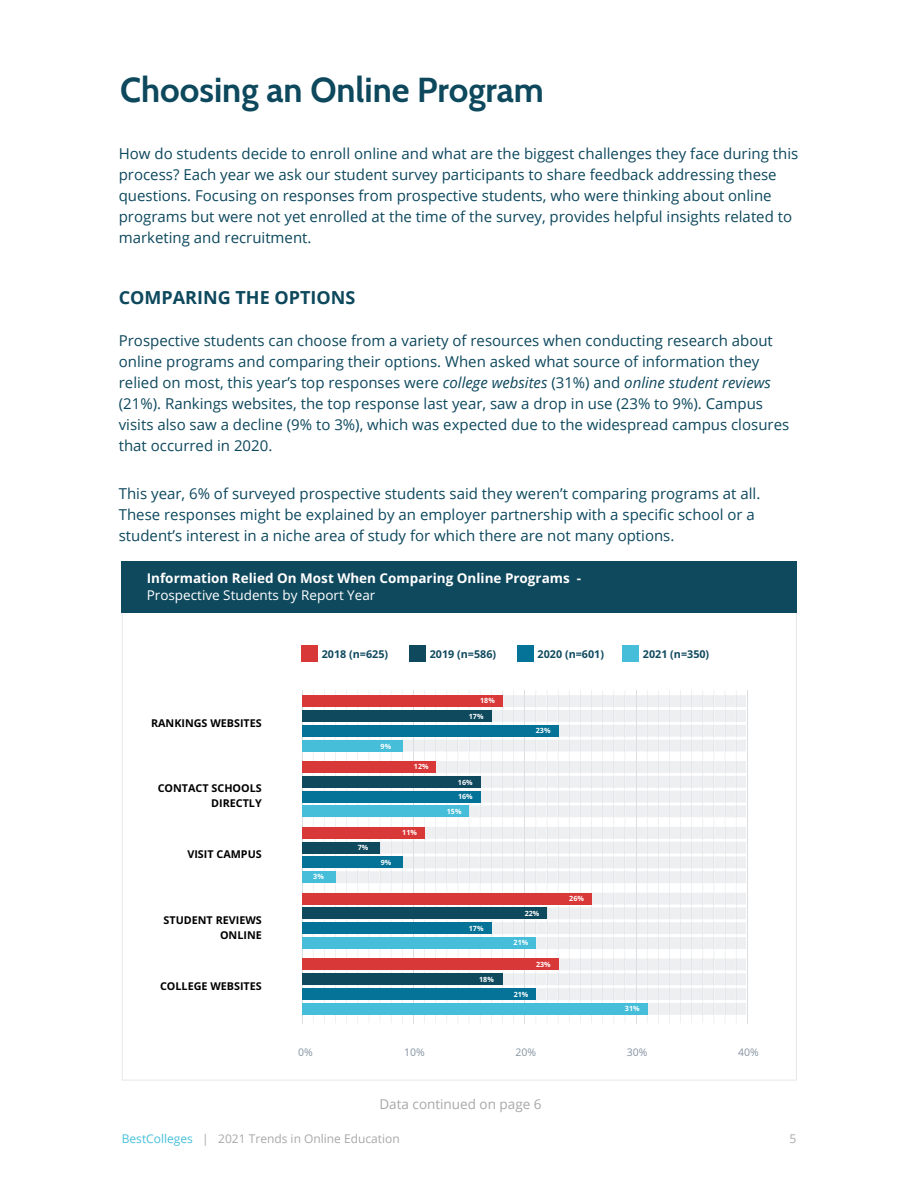
<style>
.page{position:relative;width:918px;height:1188px;background:#fff}
.page>*{position:absolute;margin:0;border:0;box-sizing:border-box;transform-origin:0 0}
.t1{font:700 34.5px "Cabin";color:#0d485d}
.t2{font:700 18px "Open Sans";color:#0d485d}
.t3{font:15px/21px "Open Sans";color:#0d485d}
.t4{font:700 13.5px "Open Sans";color:#fff}
.t5{font:13.5px "Open Sans";color:#fff}
.t6{font:13.5px "Open Sans";color:#a8a8a9}
.t7{font:12px "Open Sans";color:#a8a8a8}
.t8{font:700 10.8px/15px "Open Sans";color:#000;text-align:right}
.t9{font:700 10.8px "Open Sans";color:#0f495e}
.t10{font:10.5px "Open Sans";color:#8593a1}
.t11{font:700 7.2px/15.5px "Open Sans";color:#fff}
.s1{font-style:italic}
.s2{color:#45bfd9}
</style>
<div class="page">
<svg style="left:122px;top:613px;width:675px;height:468px"></svg>
<div style="left:122px;top:561px;width:675px;height:52px;background:#0f495e"></div>
<hr style="left:747px;top:690px;width:1px;height:333px;background:#dbdfe2">
<svg style="left:302px;top:690px;width:444px;height:333px"></svg>
<div style="left:302px;top:740px;width:100px;height:11px;background:#46beda"></div>
<div style="left:302px;top:805px;width:167px;height:12px;background:#46beda"></div>
<div style="left:302px;top:871px;width:34px;height:12px;background:#46beda"></div>
<div style="left:302px;top:937px;width:234px;height:12px;background:#46beda"></div>
<div style="left:302px;top:1003px;width:345px;height:12px;background:#46beda"></div>
<div style="left:302px;top:725px;width:256px;height:12px;background:#057397"></div>
<div style="left:302px;top:791px;width:178px;height:12px;background:#057397"></div>
<div style="left:302px;top:856px;width:100px;height:12px;background:#057397"></div>
<div style="left:302px;top:922px;width:189px;height:12px;background:#057397"></div>
<div style="left:302px;top:988px;width:234px;height:12px;background:#057397"></div>
<div style="left:302px;top:710px;width:189px;height:12px;background:#0f495e"></div>
<div style="left:302px;top:776px;width:178px;height:12px;background:#0f495e"></div>
<div style="left:302px;top:842px;width:78px;height:12px;background:#0f495e"></div>
<div style="left:302px;top:908px;width:245px;height:11px;background:#0f495e"></div>
<div style="left:302px;top:973px;width:200px;height:12px;background:#0f495e"></div>
<div style="left:302px;top:695px;width:200px;height:12px;background:#d93838"></div>
<div style="left:302px;top:761px;width:134px;height:12px;background:#d93838"></div>
<div style="left:302px;top:827px;width:123px;height:12px;background:#d93838"></div>
<div style="left:302px;top:893px;width:290px;height:12px;background:#d93838"></div>
<div style="left:302px;top:959px;width:256px;height:11px;background:#d93838"></div>
<div style="left:301px;top:646px;width:16px;height:16px;background:#d93838"></div>
<div style="left:409px;top:646px;width:16px;height:16px;background:#0f495e"></div>
<div style="left:517px;top:646px;width:16px;height:16px;background:#057397"></div>
<div style="left:622px;top:646px;width:16px;height:16px;background:#46beda"></div>
<h1 class="t1" style="left:120px;top:63px;width:425px">Choosing an Online Program</h1>
<p class="t3" style="left:119px;top:142px;width:681px">How do students decide to enroll online and what are the biggest challenges they face during this process? Each year we ask our student survey participants to share feedback addressing these questions. Focusing on responses from prospective students, who were thinking about online programs but were not yet enrolled at the time of the survey, provides helpful insights related to marketing and recruitment.</p>
<p class="t2" style="left:119px;top:285px;width:238px">COMPARING THE OPTIONS</p>
<p class="t3" style="left:119px;top:329px;width:672px">Prospective students can choose from a variety of resources when conducting research about online programs and comparing their options. When asked what source of information they relied on most, this year’s top responses were <span class="s1">college websites</span> (31%) and <span class="s1">online student reviews </span>(21%). Rankings websites, the top response last year, saw a drop in use (23% to 9%). Campus visits also saw a decline (9% to 3%), which was expected due to the widespread campus closures that occurred in 2020.</p>
<p class="t3" style="left:119px;top:482px;width:643px">This year, 6% of surveyed prospective students said they weren’t comparing programs at all.<br>These responses might be explained by an employer partnership with a specific school or a student’s interest in a niche area of study for which there are not many options.</p>
<p class="t4" style="left:147px;top:569px;width:436px">Information Relied On Most When Comparing Online Programs -</p>
<p class="t5" style="left:147px;top:585px;width:230px">Prospective Students by Report Year</p>
<p class="t9" style="left:322px;top:647px;width:68px">2018 (n=625)</p>
<p class="t9" style="left:430px;top:647px;width:68px">2019 (n=586)</p>
<p class="t9" style="left:538px;top:647px;width:68px">2020 (n=601)</p>
<p class="t9" style="left:643px;top:647px;width:68px">2021 (n=350)</p>
<p class="t8" style="left:151px;top:715px;width:112px">RANKINGS WEBSITES</p>
<p class="t11" style="left:469px;top:693px;width:28px;text-indent:11px">18%<br>17%</p>
<p class="t11" style="left:536px;top:723px;width:16px">23%</p>
<p class="t11" style="left:381px;top:738px;width:12px">9%</p>
<p class="t11" style="left:414px;top:759px;width:16px">12%</p>
<p class="t8" style="left:158px;top:781px;width:106px">CONTACT SCHOOLS<br>DIRECTLY</p>
<p class="t11" style="left:458px;top:775px;width:16px;line-height:14.2px">16%<br>16%</p>
<p class="t11" style="left:447px;top:803px;width:16px">15%</p>
<p class="t11" style="left:402px;top:825px;width:16px">11%</p>
<p class="t8" style="left:187px;top:847px;width:76px">VISIT CAMPUS</p>
<p class="t11" style="left:358px;top:840px;width:12px">7%</p>
<p class="t11" style="left:381px;top:855px;width:12px">9%</p>
<p class="t11" style="left:313px;top:869px;width:12px">3%</p>
<p class="t11" style="left:569px;top:891px;width:16px">26%</p>
<p class="t8" style="left:164px;top:912px;width:100px">STUDENT REVIEWS<br>ONLINE</p>
<p class="t11" style="left:469px;top:921px;width:16px">17%</p>
<p class="t11" style="left:525px;top:905px;width:16px">22%</p>
<p class="t11" style="left:514px;top:935px;width:16px">21%</p>
<p class="t11" style="left:536px;top:957px;width:16px">23%</p>
<p class="t8" style="left:160px;top:978px;width:103px">COLLEGE WEBSITES</p>
<p class="t11" style="left:479px;top:971px;width:16px">18%</p>
<p class="t11" style="left:514px;top:986px;width:16px">21%</p>
<p class="t11" style="left:625px;top:1001px;width:16px">31%</p>
<p class="t10" style="left:298px;top:1045px;width:16px">0%</p>
<p class="t10" style="left:404px;top:1045px;width:22px">10%</p>
<p class="t10" style="left:516px;top:1045px;width:22px">20%</p>
<p class="t10" style="left:627px;top:1045px;width:22px">30%</p>
<p class="t10" style="left:738px;top:1045px;width:22px">40%</p>
<p class="t6" style="left:379px;top:1095px;width:164px">Data continued on page 6</p>
<p class="t7" style="left:122px;top:1131px;width:280px"><span class="s2">BestColleges</span> | 2021 Trends in Online Education</p>
<p class="t7" style="left:789px;top:1131px;width:8px">5</p>
</div>
